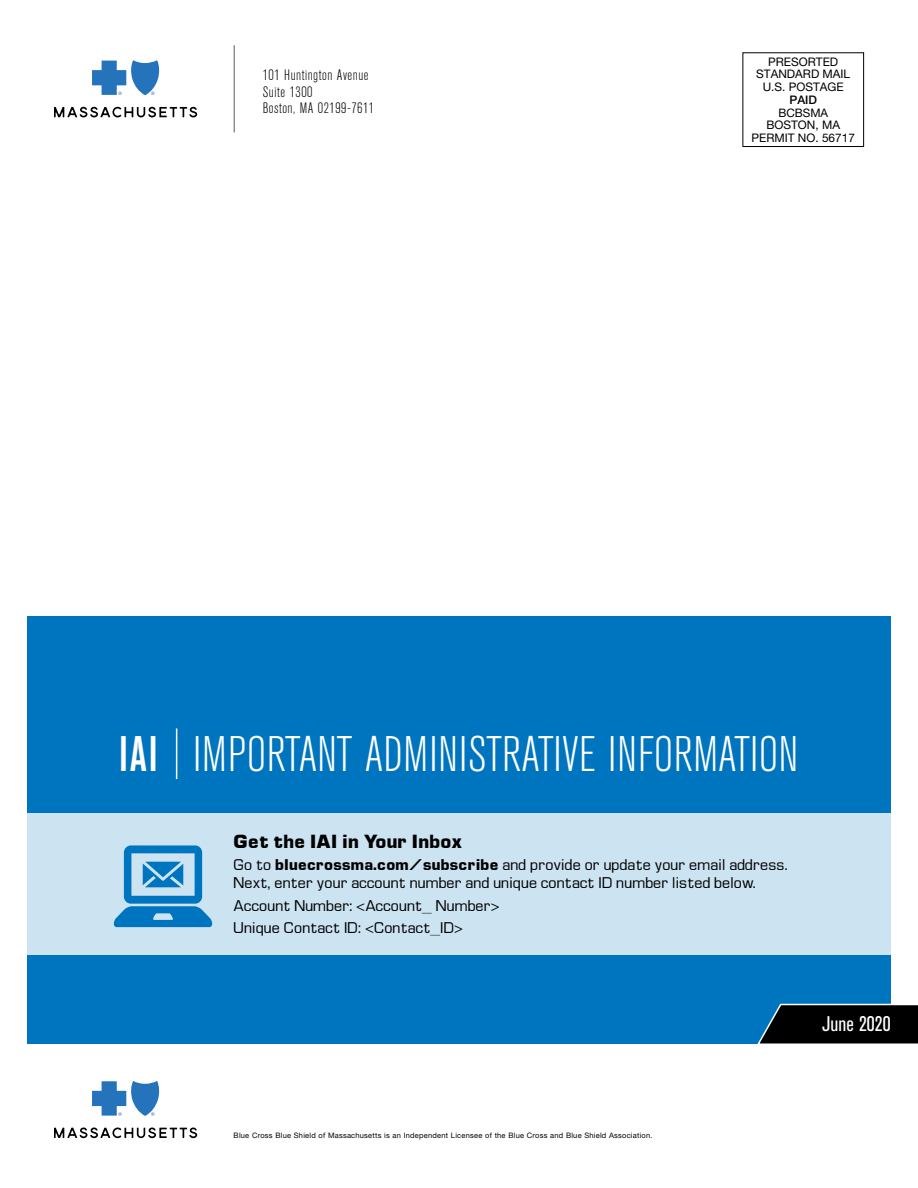
<style>
.page{position:relative;width:918px;height:1188px;background:#fff}
.page>*{position:absolute;margin:0;border:0;box-sizing:border-box;transform-origin:0 0}
.t1{font:300 condensed 49.5px "Akzidenz Grotesk BE";color:#fff}
.t2{font:condensed 21px "Akzidenz Grotesk BE";color:#fff}
.t3{font:700 16.5px "Euro Technic";letter-spacing:.02em;color:#000}
.t4{font:300 condensed 15px/16.5px "Akzidenz Grotesk BE";letter-spacing:.035em;color:#000}
.t5{font:13.5px/18px "Euro Technic";letter-spacing:.02em;color:#000}
.t6{font:11.85px/12.8px "Helvetica Neue LT Std";color:#000;text-align:center}
.t7{font:500 11.85px "Helvetica Neue LT Std";color:#000}
.t8{font:11.7px "Helvetica Neue LT Std";color:#000}
.t9{font:7.5px "Helvetica Neue LT Std";letter-spacing:.03em;color:#000}
.s1{font-weight:500}
.s2{font-weight:700}
</style>
<div class="page">
<div style="left:27px;top:616px;width:864px;height:427px;background:#0075bf"></div>
<div style="left:742px;top:52px;width:122px;height:95px;border:1px solid #000"></div>
<hr style="left:234px;top:45px;width:1px;height:87px;background:#58595b">
<hr style="left:176px;top:729px;width:1px;height:50px;background:#fff">
<div style="left:27px;top:813px;width:864px;height:142px;background:#cce3f2"></div>
<svg style="left:114px;top:845px;width:98px;height:82px"></svg>
<svg style="left:756px;top:1003px;width:162px;height:41px;background:#0e1920"></svg>
<svg style="left:92px;top:60px;width:68px;height:35px"></svg>
<svg style="left:54px;top:107px;width:143px;height:10px"></svg>
<svg style="left:92px;top:1081px;width:68px;height:35px"></svg>
<svg style="left:54px;top:1128px;width:143px;height:10px"></svg>
<p class="t4" style="left:263px;top:67px;width:113px">101 Huntington Avenue<br>Suite 1300<br>Boston, MA 02199-7611</p>
<p class="t6" style="left:756px;top:55px;width:95px">PRESORTED<br>STANDARD MAIL<br>U.S. POSTAGE</p>
<p class="t7" style="left:789px;top:93px;width:29px">PAID</p>
<p class="t8" style="left:778px;top:105px;width:51px">BCBSMA</p>
<p class="t6" style="left:752px;top:118px;width:105px">BOSTON, MA<br>PERMIT NO. 56717</p>
<h1 class="t1" style="left:119px;top:727px;width:681px"><span class="s1">IAI</span> IMPORTANT ADMINISTRATIVE INFORMATION</h1>
<p class="t3" style="left:234px;top:830px;width:230px">Get the IAI in Your Inbox</p>
<p class="t5" style="left:234px;top:856px;width:555px">Go to <span class="s2">bluecrossma.com/subscribe</span> and provide or update your email address.<br>Next, enter your account number and unique contact ID number listed below.</p>
<p class="t5" style="left:234px;top:894px;width:267px;line-height:22.5px">Account Number: &lt;Account_ Number&gt;<br>Unique Contact ID: &lt;Contact_ID&gt;</p>
<h2 class="t2" style="left:822px;top:1012px;width:70px">June 2020</h2>
<p class="t9" style="left:234px;top:1131px;width:420px">Blue Cross Blue Shield of Massachusetts is an Independent Licensee of the Blue Cross and Blue Shield Association.</p>
</div>
